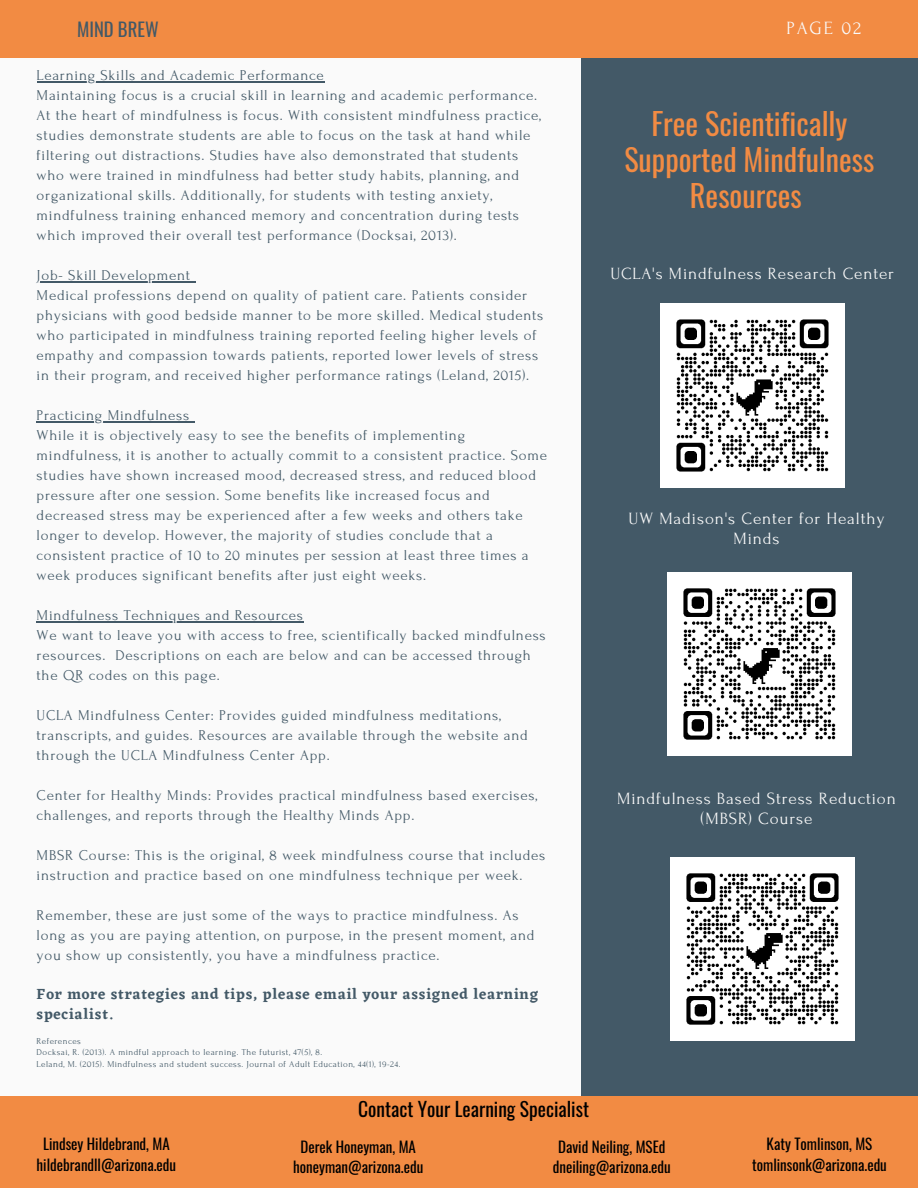
<style>
.page{position:relative;width:918px;height:1188px;background:#fafafa}
.page>*{position:absolute;margin:0;border:0;box-sizing:border-box;transform-origin:0 0}
.t1{font:30.15px/36px "Oswald";color:#f28b43;text-align:center}
.t2{font:19.5px "Oswald";color:#000}
.t3{font:18.6px "Oswald";color:#435967}
.t4{font:18.6px "Forum";letter-spacing:.1em;color:#fafafa}
.t5{font:17.1px/20.2px "Forum";letter-spacing:.05em;color:#fafafa;text-align:center}
.t6{font:15px/20px "Forum";letter-spacing:.05em;color:#435967}
.t7{font:15px "Oswald";color:#000}
.t8{font:600 15px/20px "Eczar";letter-spacing:.05em;color:#435967}
.t9{font:9px "Forum";letter-spacing:.05em;color:#435967}
</style>
<div class="page">
<div style="left:581px;top:57px;width:337px;height:1039px;background:#435967"></div>
<div style="left:0;top:1096px;width:918px;height:92px;background:#f28b43"></div>
<div style="left:0;top:0;width:918px;height:57px;background:#f28b43"></div>
<hr style="left:37px;top:81px;width:288px;height:1px;background:#435967">
<hr style="left:37px;top:281px;width:154px;height:1px;background:#435967">
<hr style="left:37px;top:421px;width:153px;height:1px;background:#435967">
<hr style="left:37px;top:621px;width:267px;height:1px;background:#435967">
<img style="left:661px;top:304px;width:183px;height:183px">
<img style="left:668px;top:572px;width:183px;height:184px">
<img style="left:671px;top:857px;width:183px;height:184px">
<p class="t3" style="left:77px;top:14px;width:83px">MIND BREW</p>
<p class="t4" style="left:786px;top:18px;width:76px">PAGE 02</p>
<p class="t6" style="left:37px;top:65px;width:289px">Learning Skills and Academic Performance</p>
<p class="t6" style="left:37px;top:85px;width:506px">Maintaining focus is a crucial skill in learning and academic performance.<br>At the heart of mindfulness is focus. With consistent mindfulness practice, studies demonstrate students are able to focus on the task at hand while filtering out distractions. Studies have also demonstrated that students who were trained in mindfulness had better study habits, planning, and organizational skills. Additionally, for students with testing anxiety, mindfulness training enhanced memory and concentration during tests which improved their overall test performance (Docksai, 2013).</p>
<p class="t6" style="left:37px;top:265px;width:155px">Job- Skill Development</p>
<p class="t6" style="left:37px;top:285px;width:508px">Medical professions depend on quality of patient care. Patients consider physicians with good bedside manner to be more skilled. Medical students who participated in mindfulness training reported feeling higher levels of empathy and compassion towards patients, reported lower levels of stress in their program, and received higher performance ratings (Leland, 2015).</p>
<p class="t6" style="left:37px;top:405px;width:154px">Practicing Mindfulness</p>
<p class="t6" style="left:37px;top:425px;width:512px">While it is objectively easy to see the benefits of implementing mindfulness, it is another to actually commit to a consistent practice. Some studies have shown increased mood, decreased stress, and reduced blood pressure after one session. Some benefits like increased focus and decreased stress may be experienced after a few weeks and others take longer to develop. However, the majority of studies conclude that a consistent practice of 10 to 20 minutes per session at least three times a week produces significant benefits after just eight weeks.</p>
<p class="t6" style="left:37px;top:605px;width:268px">Mindfulness Techniques and Resources</p>
<p class="t6" style="left:37px;top:625px;width:511px">We want to leave you with access to free, scientifically backed mindfulness resources. Descriptions on each are below and can be accessed through the QR codes on this page.</p>
<p class="t6" style="left:37px;top:705px;width:493px">UCLA Mindfulness Center: Provides guided mindfulness meditations, transcripts, and guides. Resources are available through the website and through the UCLA Mindfulness Center App.</p>
<p class="t6" style="left:37px;top:785px;width:502px">Center for Healthy Minds: Provides practical mindfulness based exercises, challenges, and reports through the Healthy Minds App.</p>
<p class="t6" style="left:37px;top:845px;width:510px">MBSR Course: This is the original, 8 week mindfulness course that includes instruction and practice based on one mindfulness technique per week.</p>
<p class="t6" style="left:37px;top:905px;width:499px">Remember, these are just some of the ways to practice mindfulness. As long as you are paying attention, on purpose, in the present moment, and you show up consistently, you have a mindfulness practice.</p>
<p class="t8" style="left:37px;top:984px;width:503px">For more strategies and tips, please email your assigned learning specialist.</p>
<p class="t9" style="left:37px;top:1036px;width:46px">References</p>
<p class="t9" style="left:37px;top:1048px;width:287px">Docksai, R. (2013). A mindful approach to learning. The futurist, 47(5), 8.</p>
<p class="t9" style="left:37px;top:1060px;width:365px">Leland, M. (2015). Mindfulness and student success. Journal of Adult Education, 44(1), 19-24.</p>
<p class="t2" style="left:358px;top:1093px;width:232px">Contact Your Learning Specialist</p>
<p class="t7" style="left:43px;top:1133px;width:128px">Lindsey Hildebrand, MA</p>
<p class="t7" style="left:37px;top:1153px;width:141px">hildebrandll@arizona.edu</p>
<p class="t1" style="left:624px;top:104px;width:252px">Free Scientifically<br>Supported Mindfulness<br>Resources</p>
<p class="t5" style="left:610px;top:264px;width:285px">UCLA's Mindfulness Research Center</p>
<p class="t5" style="left:629px;top:509px;width:258px">UW Madison's Center for Healthy<br>Minds</p>
<p class="t5" style="left:617px;top:788px;width:280px">Mindfulness Based Stress Reduction (MBSR) Course</p>
<p class="t7" style="left:767px;top:1133px;width:107px">Katy Tomlinson, MS</p>
<p class="t7" style="left:752px;top:1153px;width:136px">tomlinsonk@arizona.edu</p>
<p class="t7" style="left:558px;top:1135px;width:109px">David Neiling, MSEd</p>
<p class="t7" style="left:553px;top:1155px;width:120px">dneiling@arizona.edu</p>
<p class="t7" style="left:301px;top:1135px;width:117px">Derek Honeyman, MA</p>
<p class="t7" style="left:293px;top:1155px;width:132px">honeyman@arizona.edu</p>
</div>
